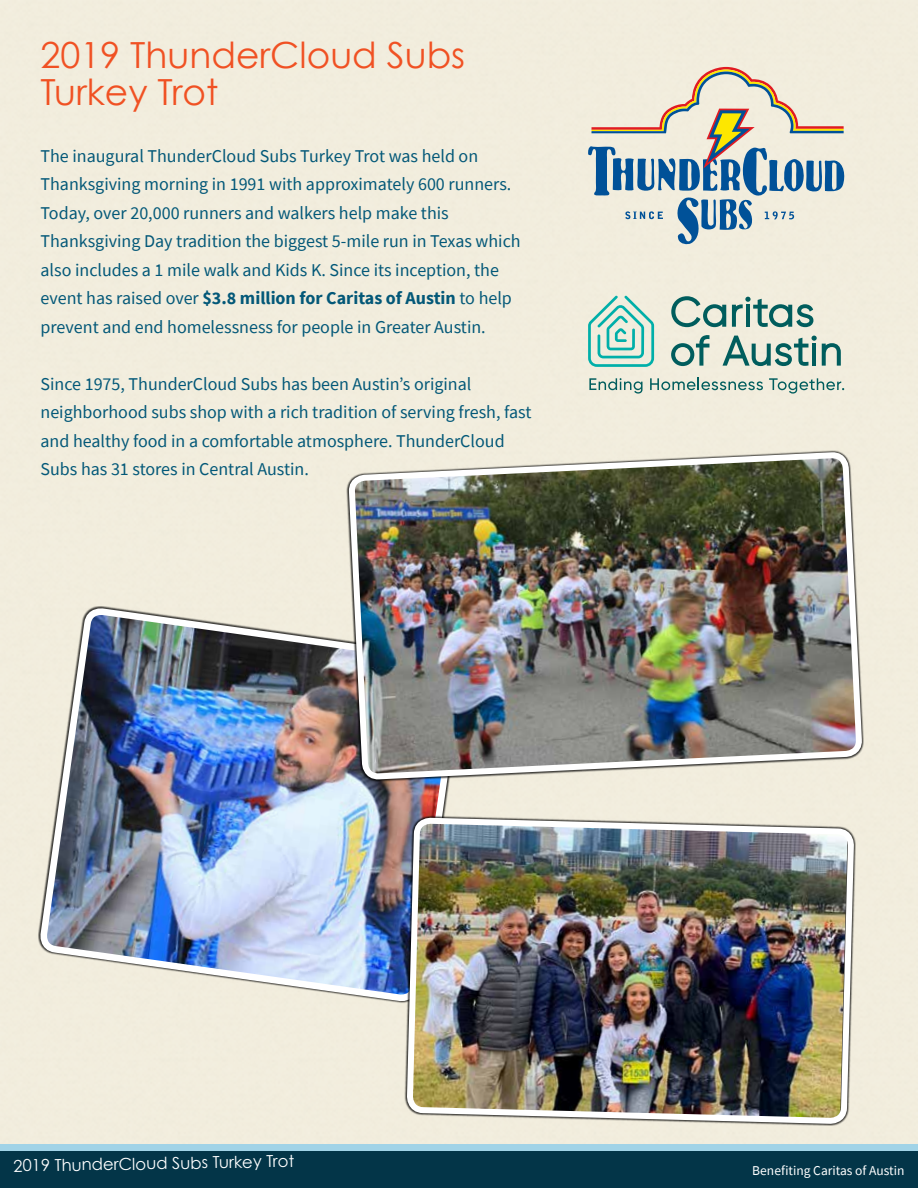
<style>
.page{position:relative;width:918px;height:1188px;background:#fff}
.page>*{position:absolute;margin:0;border:0;box-sizing:border-box;transform-origin:0 0}
.t1{font:36px/37.5px "Century Gothic";color:#f05123}
.t2{font:18px/28.5px "Source Sans Pro";color:#035878}
.t3{font:16.5px "Century Gothic";color:#fff}
.t4{font:13.5px "Source Sans Pro";color:#fff}
.s1{font-weight:700}
</style>
<div class="page">
<img style="left:36px;top:604px;width:368px;height:424px">
<img style="left:351px;top:218px;width:509px;height:795px">
<img style="left:404px;top:387px;width:453px;height:757px">
<svg style="left:588px;top:67px;width:258px;height:178px;background:#c7ccc7"></svg>
<svg style="left:671px;top:296px;width:55px;height:31px;background:#a1bdb2"></svg>
<svg style="left:732px;top:297px;width:81px;height:30px;background:#9ab8ae"></svg>
<svg style="left:671px;top:335px;width:38px;height:31px"></svg>
<svg style="left:723px;top:336px;width:118px;height:30px;background:#9fbcb1"></svg>
<svg style="left:588px;top:296px;width:66px;height:71px;background:#acdbce"></svg>
<svg style="left:589px;top:378px;width:54px;height:16px"></svg>
<svg style="left:650px;top:378px;width:113px;height:12px"></svg>
<svg style="left:769px;top:378px;width:75px;height:16px"></svg>
<div style="left:0;top:1148px;width:918px;height:40px;background:#033548"></div>
<div style="left:0;top:1144px;width:918px;height:7px;background:#a1d3e7"></div>
<h1 class="t1" style="left:40px;top:35px;width:426px">2019 ThunderCloud Subs<br>Turkey Trot</h1>
<p class="t2" style="left:40px;top:142px;width:482px">The inaugural ThunderCloud Subs Turkey Trot was held on Thanksgiving morning in 1991 with approximately 600 runners.<br>Today, over 20,000 runners and walkers help make this Thanksgiving Day tradition the biggest 5-mile run in Texas which also includes a 1 mile walk and Kids K. Since its inception, the event has raised over <span class="s1">$3.8 million for Caritas of Austin</span> to help prevent and end homelessness for people in Greater Austin.</p>
<p class="t2" style="left:40px;top:370px;width:492px">Since 1975, ThunderCloud Subs has been Austin’s original neighborhood subs shop with a rich tradition of serving fresh, fast and healthy food in a comfortable atmosphere. ThunderCloud Subs has 31 stores in Central Austin.</p>
<p class="t3" style="left:13px;top:1156px;width:282px;rotate:-1deg">2019 ThunderCloud Subs Turkey Trot</p>
<p class="t4" style="left:752px;top:1161px;width:154px">Benefiting Caritas of Austin</p>
</div>
